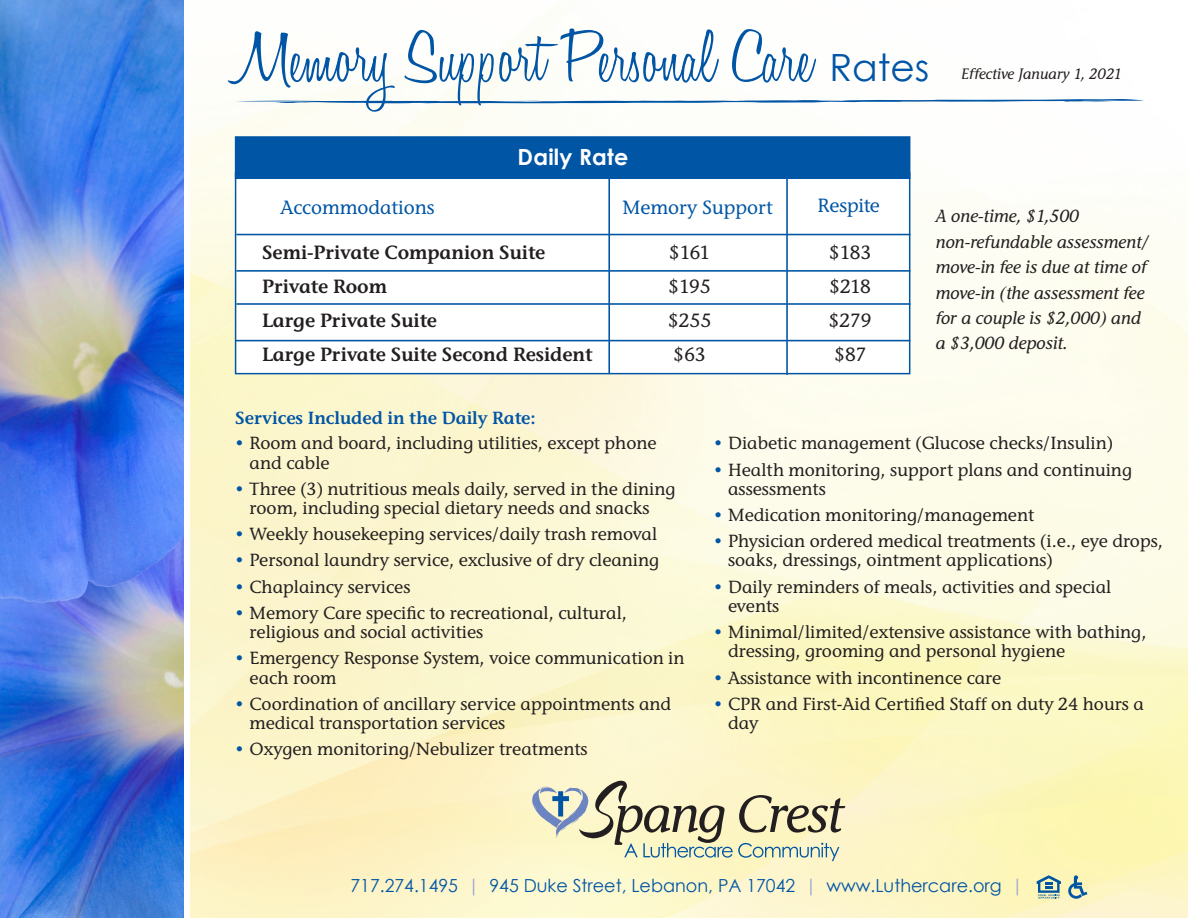
<style>
.page{position:relative;width:1188px;height:918px;background:#fff}
.page>*{position:absolute;margin:0;border:0;box-sizing:border-box;transform-origin:0 0}
.t1{font:300 75.75px "Honey Script";color:#0155a5}
.t2{font:700 22.35px "Century Gothic";letter-spacing:.01em;color:#fff}
.t3{font:600 19.05px "Stone Inf ITC Std";color:#231f20}
.t4{font:500 19.05px "Stone Inf ITC Std";color:#0155a5}
.t5{font:500 19.05px "Stone Inf ITC Std";letter-spacing:-.035em;color:#231f20}
.t6{font:18px "Century Gothic";color:#0155a5}
.t7{font:500 17.55px/19px "Stone Inf ITC Std";color:#231f20}
.t8{font:italic 500 17.55px/25.5px "Stone Inf ITC Std";color:#231f20}
.t9{font:600 17.55px "Stone Inf ITC Std";color:#0155a5}
.t10{font:italic 500 15px "Stone Inf ITC Std";color:#231f20}
.s1{font-family:"Century Gothic";font-weight:400;font-size:37.5px}
.s2{color:#0155a5}
.s3{color:#96a5d3}
</style>
<div class="page">
<img style="left:190px;top:44px;width:998px;height:874px">
<img style="left:0;top:0;width:184px;height:918px">
<svg style="left:532px;top:781px;width:313px;height:80px;background:#d5d2b2"></svg>
<svg style="left:235px;top:99px;width:909px;height:4px"></svg>
<svg style="left:1037px;top:875px;width:24px;height:24px"></svg>
<img style="left:1065px;top:873px;width:24px;height:28px">
<div style="left:235px;top:172px;width:675px;height:202px;background:#fff;border:2px solid #0155a5"></div>
<div style="left:235px;top:136px;width:675px;height:43px;background:#0155a5;border:2px solid #0155a5"></div>
<hr style="left:608px;top:173px;width:2px;height:201px;background:#0155a5">
<hr style="left:786px;top:173px;width:2px;height:202px;background:#0155a5">
<hr style="left:236px;top:270px;width:674px;height:2px;background:#0155a5">
<hr style="left:236px;top:303px;width:674px;height:2px;background:#0155a5">
<hr style="left:236px;top:234px;width:674px;height:1px;background:#0155a5">
<hr style="left:236px;top:340px;width:674px;height:1px;background:#0155a5">
<p class="t1" style="left:234px;top:11px;width:697px">Memory Support Personal Care <span class="s1">Rates</span></p>
<p class="t2" style="left:518px;top:140px;width:112px">Daily Rate</p>
<p class="t10" style="left:961px;top:65px;width:162px">Effective January 1, 2021</p>
<p class="t4" style="left:281px;top:195px;width:156px">Accommodations</p>
<p class="t4" style="left:622px;top:195px;width:152px">Memory Support</p>
<p class="t4" style="left:818px;top:193px;width:64px">Respite</p>
<p class="t3" style="left:262px;top:240px;width:284px">Semi-Private Companion Suite</p>
<p class="t5" style="left:669px;top:240px;width:43px">$161</p>
<p class="t5" style="left:829px;top:240px;width:44px">$183</p>
<p class="t3" style="left:262px;top:274px;width:126px">Private Room</p>
<p class="t5" style="left:668px;top:274px;width:44px">$195</p>
<p class="t5" style="left:829px;top:274px;width:44px">$218</p>
<p class="t3" style="left:262px;top:308px;width:176px">Large Private Suite</p>
<p class="t5" style="left:668px;top:309px;width:45px">$255</p>
<p class="t5" style="left:829px;top:309px;width:45px">$279</p>
<p class="t3" style="left:262px;top:343px;width:332px">Large Private Suite Second Resident</p>
<p class="t5" style="left:673px;top:343px;width:34px">$63</p>
<p class="t5" style="left:834px;top:343px;width:34px">$87</p>
<p class="t9" style="left:235px;top:407px;width:302px">Services Included in the Daily Rate:</p>
<p class="t8" style="left:936px;top:203px;width:214px">A one-time, $1,500 non-refundable assessment/ move-in fee is due at time of move-in (the assessment fee for a couple is $2,000) and a $3,000 deposit.</p>
<p class="t7" style="left:250px;top:434px;width:408px;text-indent:-14px"><span class="s2">•</span> Room and board, including utilities, except phone and cable</p>
<p class="t7" style="left:250px;top:479px;width:427px;text-indent:-14px"><span class="s2">•</span> Three (3) nutritious meals daily, served in the dining room, including special dietary needs and snacks</p>
<p class="t7" style="left:235px;top:524px;width:423px"><span class="s2">•</span> Weekly housekeeping services/daily trash removal</p>
<p class="t7" style="left:235px;top:551px;width:425px"><span class="s2">•</span> Personal laundry service, exclusive of dry cleaning</p>
<p class="t7" style="left:235px;top:577px;width:177px"><span class="s2">•</span> Chaplaincy services</p>
<p class="t7" style="left:250px;top:603px;width:379px;text-indent:-14px"><span class="s2">•</span> Memory Care specific to recreational, cultural, religious and social activities</p>
<p class="t7" style="left:250px;top:649px;width:436px;text-indent:-14px"><span class="s2">•</span> Emergency Response System, voice communication in each room</p>
<p class="t7" style="left:250px;top:694px;width:423px;text-indent:-14px"><span class="s2">•</span> Coordination of ancillary service appointments and medical transportation services</p>
<p class="t7" style="left:235px;top:739px;width:354px"><span class="s2">•</span> Oxygen monitoring/Nebulizer treatments</p>
<p class="t7" style="left:714px;top:434px;width:401px"><span class="s2">•</span> Diabetic management (Glucose checks/Insulin)</p>
<p class="t7" style="left:728px;top:460px;width:405px;text-indent:-14px"><span class="s2">•</span> Health monitoring, support plans and continuing assessments</p>
<p class="t7" style="left:714px;top:505px;width:322px"><span class="s2">•</span> Medication monitoring/management</p>
<p class="t7" style="left:728px;top:531px;width:436px;text-indent:-14px"><span class="s2">•</span> Physician ordered medical treatments (i.e., eye drops, soaks, dressings, ointment applications)</p>
<p class="t7" style="left:728px;top:577px;width:385px;text-indent:-14px"><span class="s2">•</span> Daily reminders of meals, activities and special events</p>
<p class="t7" style="left:728px;top:622px;width:420px;text-indent:-14px"><span class="s2">•</span> Minimal/limited/extensive assistance with bathing, dressing, grooming and personal hygiene</p>
<p class="t7" style="left:714px;top:668px;width:289px"><span class="s2">•</span> Assistance with incontinence care</p>
<p class="t7" style="left:728px;top:694px;width:417px;text-indent:-14px"><span class="s2">•</span> CPR and First-Aid Certified Staff on duty 24 hours a day</p>
<p class="t6" style="left:351px;top:873px;width:674px">717.274.1495 <span class="s3">|</span> 945 Duke Street, Lebanon, PA 17042 <span class="s3">|</span> www.Luthercare.org <span class="s3">|</span></p>
</div>
